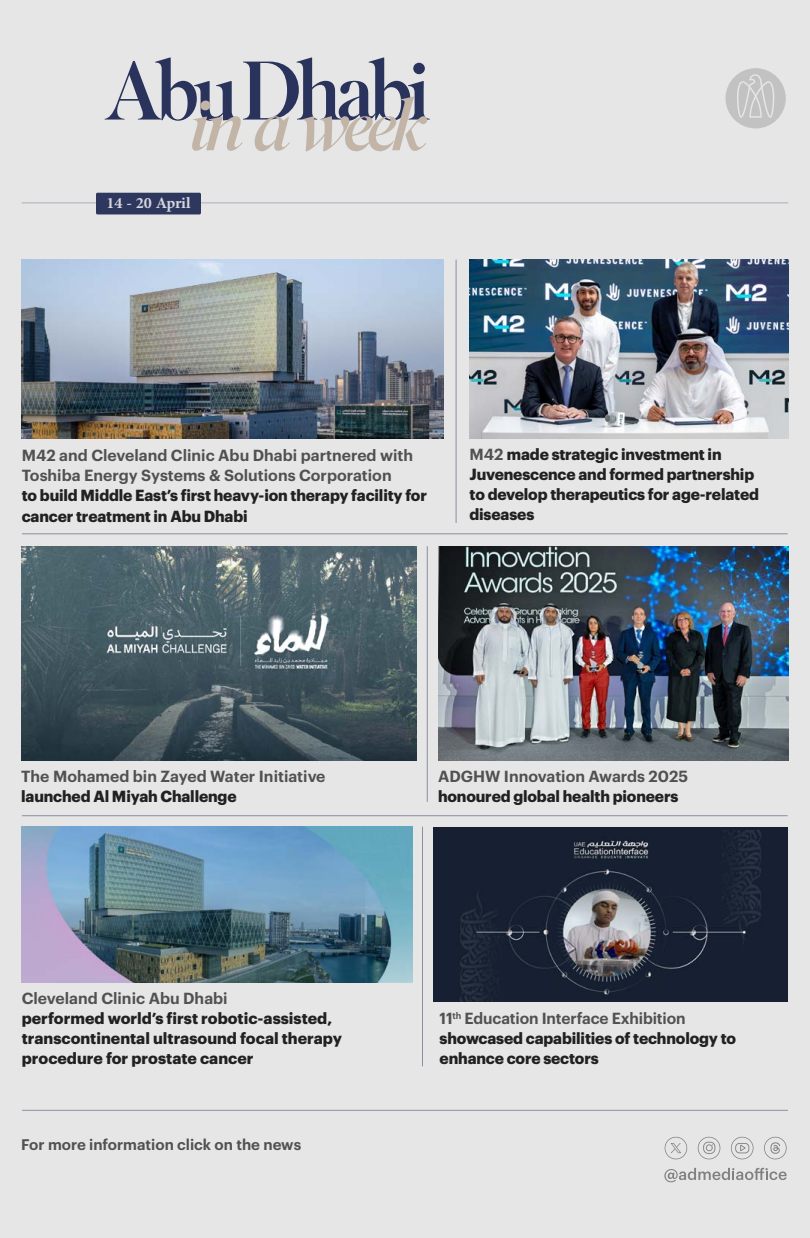
<style>
.page{position:relative;width:810px;height:1238px;background:#e5e6e5}
.page>*{position:absolute;margin:0;border:0;box-sizing:border-box;transform-origin:0 0}
.t1{font:700 22.2px "Adobe Arabic";letter-spacing:-.01em;color:#d6d6de}
.t2{font:700 15.75px/20.2px "Graphik";letter-spacing:-.01em;color:#212121}
.t3{font:600 15.75px/20.2px "Graphik";color:#515151}
.t4{font:600 15px "Graphik";color:#515151}
.t5{font:600 9.15px "Graphik";color:#515151}
.s1{font-weight:600;color:#515151}
</style>
<div class="page">
<hr style="left:22px;top:202px;width:111px;height:2px;background:#969cad">
<hr style="left:180px;top:202px;width:608px;height:2px;background:#969cad">
<svg style="left:726px;top:68px;width:60px;height:60px"></svg>
<svg style="left:731px;top:1136px;width:23px;height:23px"></svg>
<svg style="left:664px;top:1167px;width:123px;height:15px"></svg>
<svg style="left:764px;top:1136px;width:23px;height:23px"></svg>
<svg style="left:665px;top:1136px;width:22px;height:23px"></svg>
<svg style="left:698px;top:1136px;width:22px;height:23px"></svg>
<svg style="left:105px;top:57px;width:325px;height:94px"></svg>
<hr style="left:22px;top:1109px;width:766px;height:1px;background:#2e385f">
<div style="left:96px;top:193px;width:105px;height:21px;background:#2e385e;border-radius:2px"></div>
<hr style="left:427px;top:546px;width:1px;height:256px;background:#2e385f">
<hr style="left:422px;top:826px;width:1px;height:240px;background:#2e385f">
<hr style="left:456px;top:260px;width:1px;height:263px;background:#2e385f">
<hr style="left:22px;top:533px;width:766px;height:1px;background:#2e385f">
<hr style="left:22px;top:815px;width:766px;height:1px;background:#2e385f">
<img style="left:22px;top:260px;width:422px;height:179px">
<img style="left:22px;top:826px;width:390px;height:156px">
<img style="left:470px;top:260px;width:318px;height:179px">
<img style="left:438px;top:546px;width:350px;height:214px">
<img style="left:21px;top:546px;width:396px;height:214px">
<div style="left:434px;top:826px;width:354px;height:175px;background:#162032"></div>
<img style="left:460px;top:830px;width:301px;height:171px">
<h1 class="t1" style="left:106px;top:187px;width:86px">14 20- April</h1>
<p class="t3" style="left:22px;top:444px;width:393px">M42 and Cleveland Clinic Abu Dhabi partnered with<br>Toshiba Energy Systems &amp; Solutions Corporation</p>
<p class="t2" style="left:22px;top:484px;width:407px">to build Middle East s’ first heavy-ion therapy facility for cancer treatment in Abu Dhabi</p>
<p class="t2" style="left:469px;top:442px;width:291px"><span class="s1">M42</span> made strategic investment in<br>Juvenescence and formed partnership to develop therapeutics for age-related diseases</p>
<p class="t3" style="left:21px;top:764px;width:306px">The Mohamed bin Zayed Water Initiative</p>
<p class="t2" style="left:21px;top:784px;width:217px">launched Al Miyah Challenge</p>
<p class="t3" style="left:22px;top:986px;width:207px">Cleveland Clinic Abu Dhabi</p>
<p class="t2" style="left:22px;top:1006px;width:322px">performed world s’ first robotic-assisted, transcontinental ultrasound focal therapy procedure for prostate cancer</p>
<p class="t4" style="left:21px;top:1133px;width:282px">For more information click on the news</p>
<p class="t3" style="left:438px;top:764px;width:252px">ADGHW Innovation Awards 2025</p>
<p class="t2" style="left:438px;top:784px;width:242px">honoured global health pioneers</p>
<p class="t5" style="left:453px;top:1008px;width:10px">th</p>
<p class="t3" style="left:465px;top:1006px;width:222px">Education Interface Exhibition</p>
<p class="t3" style="left:440px;top:1006px;width:15px">11</p>
<p class="t2" style="left:440px;top:1026px;width:298px">showcased capabilities of technology to enhance core sectors</p>
</div>
